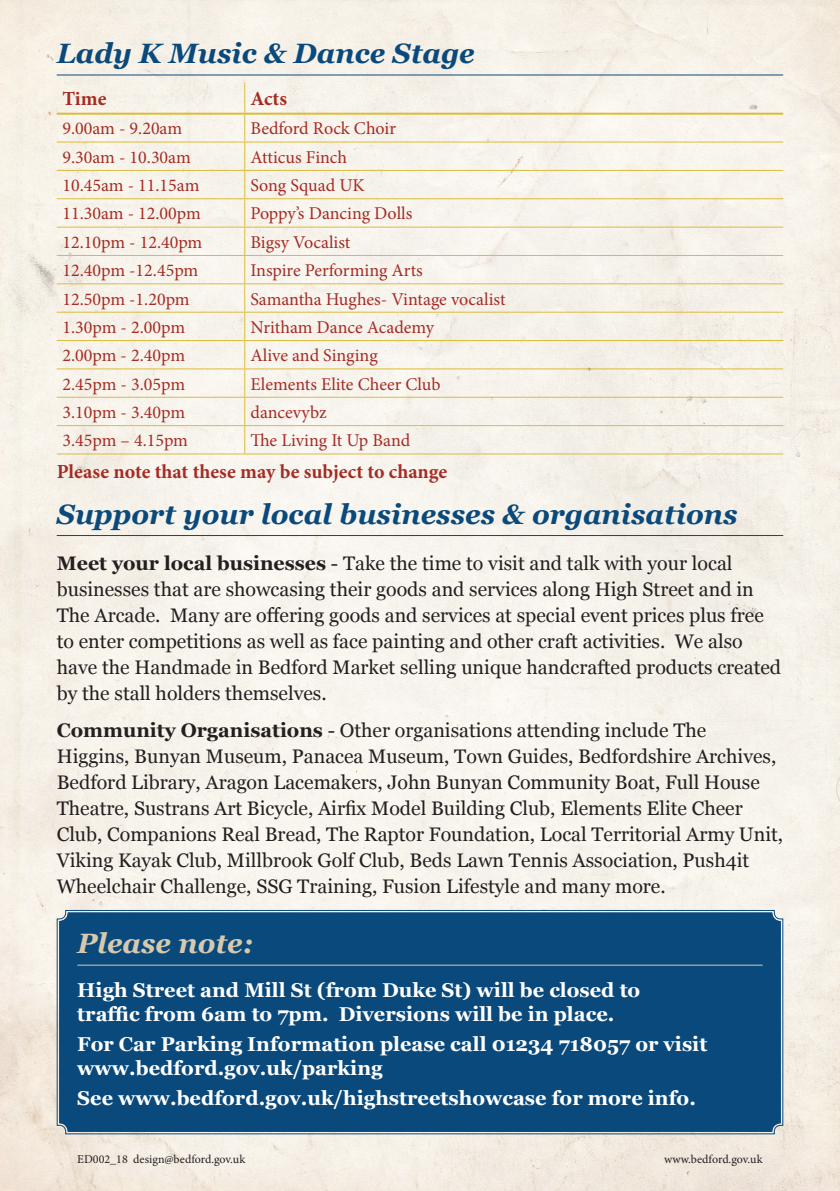
<style>
.page{position:relative;width:840px;height:1191px;background:#fff}
.page>*{position:absolute;margin:0;border:0;box-sizing:border-box;transform-origin:0 0}
.header_1{font:italic 700 28px "Georgia";color:#0a497b}
.header_1-2{font:italic 700 28px "Georgia";color:#d6c9ad}
.body{font:700 20px/24px "Georgia";color:#fff}
.table_body{font:700 20px "Minion Pro";color:#a42c24}
.body-2{font:19.6px/26px "Georgia";color:#231f20}
.t1{font:18px "Minion Pro";color:#a42c24}
.t2{font:12px "Minion Pro";color:#231f20}
.s1{font-weight:700}
</style>
<div class="page">
<img style="left:0;top:0;width:839px;height:1191px">
<hr style="left:57px;top:74px;width:725px;height:1px;background:#0a497b">
<hr style="left:244px;top:82px;width:1px;height:31px;background:#dbbc3b">
<hr style="left:57px;top:141px;width:187px;height:1px;background:#dbbc3b">
<hr style="left:244px;top:141px;width:538px;height:1px;background:#dbbc3b">
<hr style="left:57px;top:170px;width:187px;height:1px;background:#dbbc3b">
<hr style="left:244px;top:170px;width:538px;height:1px;background:#dbbc3b">
<hr style="left:57px;top:198px;width:187px;height:1px;background:#dbbc3b">
<hr style="left:244px;top:198px;width:538px;height:1px;background:#dbbc3b">
<hr style="left:57px;top:227px;width:187px;height:1px;background:#dbbc3b">
<hr style="left:244px;top:227px;width:538px;height:1px;background:#dbbc3b">
<hr style="left:57px;top:255px;width:187px;height:1px;background:#dbbc3b">
<hr style="left:244px;top:255px;width:538px;height:1px;background:#dbbc3b">
<hr style="left:57px;top:283px;width:187px;height:1px;background:#dbbc3b">
<hr style="left:244px;top:283px;width:538px;height:1px;background:#dbbc3b">
<hr style="left:57px;top:312px;width:187px;height:1px;background:#dbbc3b">
<hr style="left:244px;top:312px;width:538px;height:1px;background:#dbbc3b">
<hr style="left:57px;top:340px;width:187px;height:1px;background:#dbbc3b">
<hr style="left:244px;top:340px;width:538px;height:1px;background:#dbbc3b">
<hr style="left:57px;top:368px;width:187px;height:1px;background:#dbbc3b">
<hr style="left:244px;top:368px;width:538px;height:1px;background:#dbbc3b">
<hr style="left:57px;top:397px;width:187px;height:1px;background:#dbbc3b">
<hr style="left:244px;top:397px;width:538px;height:1px;background:#dbbc3b">
<hr style="left:57px;top:425px;width:187px;height:1px;background:#dbbc3b">
<hr style="left:244px;top:425px;width:538px;height:1px;background:#dbbc3b">
<svg style="left:244px;top:115px;width:1px;height:338px"></svg>
<hr style="left:57px;top:453px;width:187px;height:1px;background:#dbbc3b">
<hr style="left:244px;top:453px;width:538px;height:1px;background:#dbbc3b">
<hr style="left:57px;top:113px;width:187px;height:2px;background:#dbbc3b">
<hr style="left:244px;top:113px;width:538px;height:2px;background:#dbbc3b">
<hr style="left:57px;top:535px;width:725px;height:1px;background:#0a497b">
<div style="left:56px;top:909px;width:727px;height:225px;background:#0a497b"></div>
<div style="left:59px;top:912px;width:721px;height:219px;border:2px solid #0a497b;border-radius:8px"></div>
<hr style="left:77px;top:964px;width:685px;height:1px;background:#d6c9ad">
<p class="header_1" style="left:57px;top:33px;width:419px">Lady K Music &amp; Dance Stage</p>
<p class="table_body" style="left:62px;top:85px;width:46px">Time</p>
<p class="table_body" style="left:250px;top:85px;width:38px">Acts</p>
<p class="t1" style="left:62px;top:117px;width:121px">9.00am - 9.20am</p>
<p class="t1" style="left:250px;top:117px;width:147px">Bedford Rock Choir</p>
<p class="t1" style="left:62px;top:145px;width:130px">9.30am - 10.30am</p>
<p class="t1" style="left:250px;top:145px;width:98px">Atticus Finch</p>
<p class="t1" style="left:62px;top:173px;width:138px">10.45am - 11.15am</p>
<p class="t1" style="left:250px;top:173px;width:116px">Song Squad UK</p>
<p class="t1" style="left:62px;top:202px;width:140px">11.30am - 12.00pm</p>
<p class="t1" style="left:250px;top:202px;width:163px">Poppy’s Dancing Dolls</p>
<p class="t1" style="left:62px;top:230px;width:141px">12.10pm - 12.40pm</p>
<p class="t1" style="left:250px;top:230px;width:101px">Bigsy Vocalist</p>
<p class="t1" style="left:62px;top:258px;width:137px">12.40pm -12.45pm</p>
<p class="t1" style="left:250px;top:258px;width:174px">Inspire Performing Arts</p>
<p class="t1" style="left:62px;top:287px;width:129px">12.50pm -1.20pm</p>
<p class="t1" style="left:250px;top:287px;width:256px">Samantha Hughes- Vintage vocalist</p>
<p class="t1" style="left:62px;top:315px;width:124px">1.30pm - 2.00pm</p>
<p class="t1" style="left:250px;top:315px;width:185px">Nritham Dance Academy</p>
<p class="t1" style="left:62px;top:343px;width:124px">2.00pm - 2.40pm</p>
<p class="t1" style="left:250px;top:343px;width:129px">Alive and Singing</p>
<p class="t1" style="left:62px;top:372px;width:124px">2.45pm - 3.05pm</p>
<p class="t1" style="left:250px;top:372px;width:191px">Elements Elite Cheer Club</p>
<p class="t1" style="left:62px;top:400px;width:124px">3.10pm - 3.40pm</p>
<p class="t1" style="left:250px;top:400px;width:78px">dancevybz</p>
<p class="t1" style="left:62px;top:428px;width:127px">3.45pm – 4.15pm</p>
<p class="t1" style="left:250px;top:428px;width:161px">The Living It Up Band</p>
<p class="table_body" style="left:57px;top:457px;width:392px">Please note that these may be subject to change</p>
<p class="header_1" style="left:57px;top:493px;width:682px">Support your local businesses &amp; organisations</p>
<p class="body-2" style="left:57px;top:549px;width:725px"><span class="s1">Meet your local businesses</span> - Take the time to visit and talk with your local businesses that are showcasing their goods and services along High Street and in The Arcade. Many are offering goods and services at special event prices plus free to enter competitions as well as face painting and other craft activities. We also have the Handmade in Bedford Market selling unique handcrafted products created by the stall holders themselves.</p>
<p class="body-2" style="left:57px;top:716px;width:727px"><span class="s1">Community Organisations</span> - Other organisations attending include The Higgins, Bunyan Museum, Panacea Museum, Town Guides, Bedfordshire Archives, Bedford Library, Aragon Lacemakers, John Bunyan Community Boat, Full House Theatre, Sustrans Art Bicycle, Airfix Model Building Club, Elements Elite Cheer Club, Companions Real Bread, The Raptor Foundation, Local Territorial Army Unit, Viking Kayak Club, Millbrook Golf Club, Beds Lawn Tennis Association, Push4it Wheelchair Challenge, SSG Training, Fusion Lifestyle and many more.</p>
<p class="header_1-2" style="left:77px;top:922px;width:177px">Please note:</p>
<p class="body" style="left:77px;top:977px;width:564px">High Street and Mill St (from Duke St) will be closed to traffic from 6am to 7pm. Diversions will be in place.</p>
<p class="body" style="left:77px;top:1031px;width:631px">For Car Parking Information please call 01234 718057 or visit www.bedford.gov.uk/parking</p>
<p class="body" style="left:77px;top:1084px;width:619px">See www.bedford.gov.uk/highstreetshowcase for more info.</p>
<p class="t2" style="left:77px;top:1151px;width:169px">ED002_18 design@bedford.gov.uk</p>
<p class="t2" style="left:663px;top:1151px;width:100px">www.bedford.gov.uk</p>
</div>
